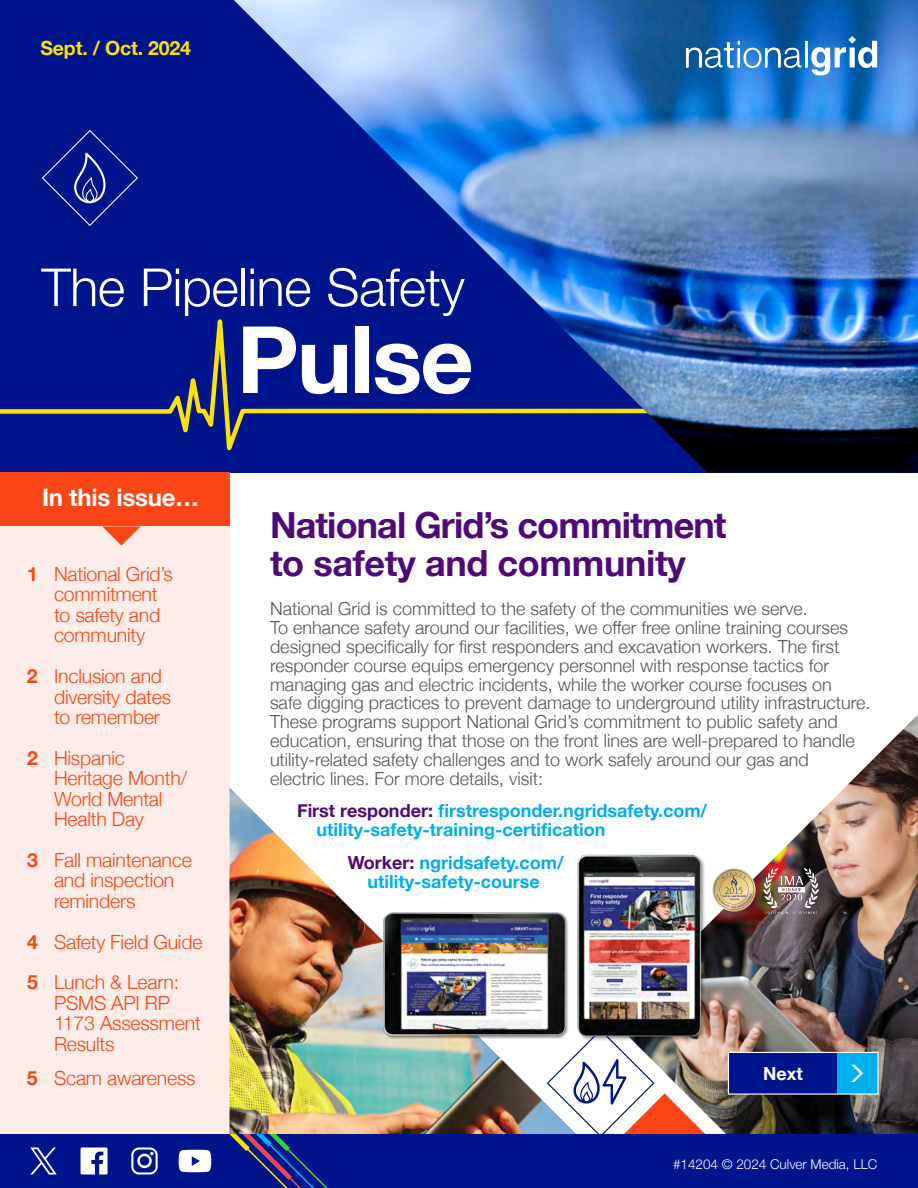
<style>
.page{position:relative;width:918px;height:1188px;background:#fff}
.page>*{position:absolute;margin:0;border:0;box-sizing:border-box;transform-origin:0 0}
.t1{font:700 93px "Helvetica Neue";letter-spacing:-.02em;color:#fff}
.t2{font:300 52.5px "Helvetica Neue";letter-spacing:-.01em;color:#fff}
.t3{font:700 36px/37.8px "Helvetica Neue";letter-spacing:-.025em;color:#500a78}
.t4{font:700 24px "Helvetica Neue";letter-spacing:-.01em;color:#fff}
.t5{font:300 19.5px/20.5px "Helvetica Neue";letter-spacing:-.01em;color:#fa4616}
.t6{font:700 19.5px "Helvetica Neue";letter-spacing:-.01em;color:#fce200}
.t7{font:300 18px/18.9px "Helvetica Neue";color:#55555a}
.t8{font:700 18px/18.9px "Helvetica Neue";color:#00aff0}
.t9{font:700 18px "Helvetica Neue";color:#fff}
.t10{font:300 13.5px "Helvetica Neue";color:#fff}
.s1{font-weight:700}
.s2{color:#500a78}
</style>
<div class="page">
<div style="left:0;top:0;width:918px;height:472px;background:#00148c"></div>
<svg style="left:0;top:319px;width:233px;height:132px"></svg>
<img style="left:233px;top:0;width:685px;height:472px">
<svg style="left:42px;top:130px;width:96px;height:96px"></svg>
<svg style="left:687px;top:36px;width:190px;height:39px;background:#498bc9"></svg>
<div style="left:0;top:1134px;width:918px;height:54px;background:#00148c"></div>
<svg style="left:229px;top:1134px;width:99px;height:54px"></svg>
<svg style="left:179px;top:1150px;width:32px;height:22px"></svg>
<svg style="left:81px;top:1148px;width:27px;height:26px"></svg>
<svg style="left:131px;top:1148px;width:27px;height:26px"></svg>
<svg style="left:30px;top:1147px;width:27px;height:27px"></svg>
<img style="left:705px;top:714px;width:213px;height:420px">
<div style="left:0;top:513px;width:230px;height:621px;background:#feece8"></div>
<svg style="left:102px;top:526px;width:39px;height:20px"></svg>
<div style="left:0;top:472px;width:230px;height:54px;background:#fa4616"></div>
<svg style="left:727px;top:1051px;width:152px;height:44px;background:#174daa"></svg>
<img style="left:230px;top:788px;width:317px;height:346px">
<svg style="left:713px;top:868px;width:43px;height:44px"></svg>
<svg style="left:714px;top:870px;width:40px;height:40px;background:#ccb489"></svg>
<img style="left:763px;top:867px;width:56px;height:46px">
<svg style="left:547px;top:1041px;width:158px;height:93px"></svg>
<img style="left:577px;top:850px;width:129px;height:190px">
<div style="left:383px;top:912px;width:186px;height:127px;background:#000;opacity:.45"></div>
<img style="left:384px;top:913px;width:181px;height:122px">
<p class="t6" style="left:40px;top:33px;width:152px">Sept. / Oct. 2024</p>
<h2 class="t2" style="left:41px;top:245px;width:425px">The Pipeline Safety</h2>
<h3 class="t4" style="left:42px;top:478px;width:159px">In this issue…</h3>
<p class="t5" style="left:54px;top:562px;width:120px;text-indent:-27px"><span class="s1">1</span> National Grid’s commitment to safety and community</p>
<p class="t5" style="left:54px;top:664px;width:119px;text-indent:-27px"><span class="s1">2</span> Inclusion and diversity dates to remember</p>
<p class="t5" style="left:54px;top:746px;width:135px;text-indent:-27px"><span class="s1">2</span> Hispanic<br>Heritage Month/<br>World Mental<br>Health Day</p>
<p class="t5" style="left:54px;top:848px;width:139px;text-indent:-27px"><span class="s1">3</span> Fall maintenance and inspection reminders</p>
<p class="t5" style="left:27px;top:920px;width:177px;line-height:40.7px"><span class="s1">4</span> Safety Field Guide<br><span class="s1">5</span> Lunch &amp; Learn:</p>
<p class="t5" style="left:54px;top:991px;width:148px">PSMS API RP<br>1173 Assessment<br>Results</p>
<p class="t5" style="left:27px;top:1066px;width:170px"><span class="s1">5</span> Scam awareness</p>
<h1 class="t1" style="left:237px;top:287px;width:239px">Pulse</h1>
<h3 class="t3" style="left:270px;top:507px;width:458px">National Grid’s commitment to safety and community</h3>
<p class="t7" style="left:270px;top:598px;width:602px">National Grid is committed to the safety of the communities we serve.<br>To enhance safety around our facilities, we offer free online training courses designed specifically for first responders and excavation workers. The first responder course equips emergency personnel with response tactics for managing gas and electric incidents, while the worker course focuses on<br>safe digging practices to prevent damage to underground utility infrastructure.<br>These programs support National Grid’s commitment to public safety and education, ensuring that those on the front lines are well-prepared to handle utility-related safety challenges and to work safely around our gas and<br>electric lines. For more details, visit:</p>
<p class="t8" style="left:316px;top:802px;width:392px;text-indent:-19px"><span class="s2">First responder:</span> firstresponder.ngridsafety.com/ utility-safety-training-certification</p>
<p class="t8" style="left:348px;top:853px;width:217px;text-align:center"><span class="s2">Worker:</span> ngridsafety.com/ utility-safety-course</p>
<p class="t9" style="left:763px;top:1059px;width:41px">Next</p>
<p class="t10" style="left:673px;top:1153px;width:206px">#14204 © 2024 Culver Media, LLC</p>
</div>
